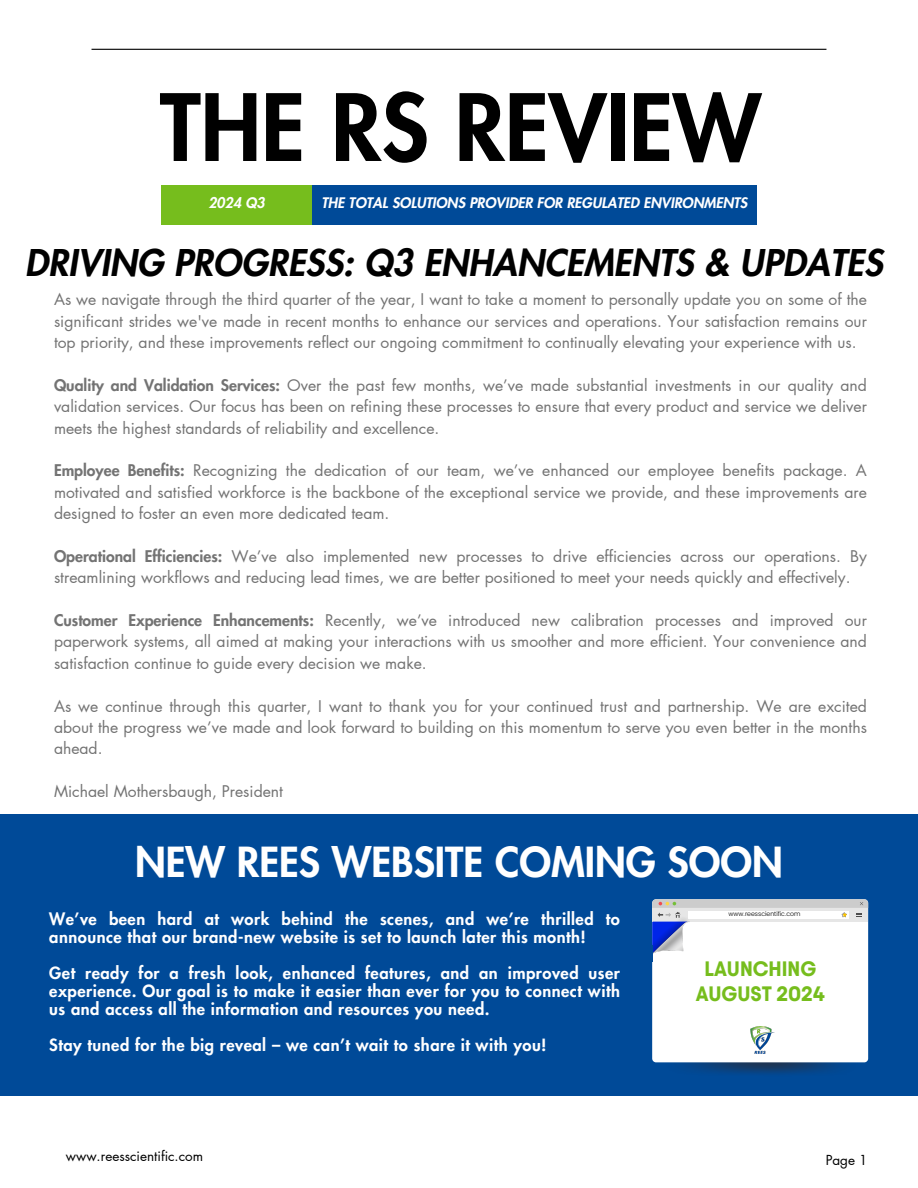
<style>
.page{position:relative;width:918px;height:1188px;background:#fff}
.page>*{position:absolute;margin:0;border:0;box-sizing:border-box;transform-origin:0 0}
.t1{font:800 90px "Futura LT Pro";color:#000}
.t2{font:800 40.5px "Futura LT Pro";color:#fff}
.t3{font:italic 800 36px "Futura LT Pro";color:#000}
.t4{font:700 20.85px/24.8px "Avantt";color:#76bd1d;text-align:center}
.t5{font:800 16.5px/18px "Futura LT Pro";letter-spacing:.03em;color:#fff}
.t6{font:15.75px/21.3px "Futura LT Pro";color:#737373;text-align:justify}
.t7{font:italic 800 14.25px "Futura LT Pro";color:#fff}
.t8{font:13.5px "Futura LT Pro";color:#000}
.t9{font:300 6.3px "Poppins";color:#000}
.s1{font-weight:800}
</style>
<div class="page">
<div style="left:312px;top:186px;width:445px;height:39px;background:#004a98"></div>
<div style="left:161px;top:186px;width:151px;height:39px;background:#76bd1d"></div>
<hr style="left:92px;top:49px;width:734px;height:1px;background:#000">
<div style="left:0;top:815px;width:918px;height:281px;background:#004a98"></div>
<img style="left:663px;top:1062px;width:195px;height:12px">
<div style="left:652px;top:899px;width:216px;height:163px;background:#fff;border-radius:4px"></div>
<img style="left:751px;top:1027px;width:23px;height:27px">
<svg style="left:652px;top:899px;width:216px;height:62px"></svg>
<p class="t1" style="left:160px;top:87px;width:602px">THE RS REVIEW</p>
<h6 class="t7" style="left:208px;top:197px;width:58px">2024 Q3</h6>
<h6 class="t7" style="left:322px;top:197px;width:427px">THE TOTAL SOLUTIONS PROVIDER FOR REGULATED ENVIRONMENTS</h6>
<p class="t3" style="left:25px;top:246px;width:859px">DRIVING PROGRESS: Q3 ENHANCEMENTS &amp; UPDATES</p>
<h1 class="t6" style="left:54px;top:290px;width:814px">As we navigate through the third quarter of the year, I want to take a moment to personally update you on some of the significant strides we've made in recent months to enhance our services and operations. Your satisfaction remains our top priority, and these improvements reflect our ongoing commitment to continually elevating your experience with us.</h1>
<p class="t6" style="left:54px;top:375px;width:814px"><span class="s1">Quality and Validation Services:</span> Over the past few months, we’ve made substantial investments in our quality and validation services. Our focus has been on refining these processes to ensure that every product and service we deliver meets the highest standards of reliability and excellence.</p>
<p class="t6" style="left:54px;top:461px;width:814px"><span class="s1">Employee Benefits:</span> Recognizing the dedication of our team, we’ve enhanced our employee benefits package. A motivated and satisfied workforce is the backbone of the exceptional service we provide, and these improvements are designed to foster an even more dedicated team.</p>
<h4 class="t6" style="left:54px;top:546px;width:814px"><span class="s1">Operational Efficiencies:</span> We’ve also implemented new processes to drive efficiencies across our operations. By streamlining workflows and reducing lead times, we are better positioned to meet your needs quickly and effectively.</h4>
<p class="t6" style="left:54px;top:610px;width:814px"><span class="s1">Customer Experience Enhancements:</span> Recently, we’ve introduced new calibration processes and improved our paperwork systems, all aimed at making your interactions with us smoother and more efficient. Your convenience and satisfaction continue to guide every decision we make.</p>
<p class="t6" style="left:54px;top:696px;width:814px">As we continue through this quarter, I want to thank you for your continued trust and partnership. We are excited about the progress we’ve made and look forward to building on this momentum to serve you even better in the months ahead.</p>
<p class="t6" style="left:54px;top:781px;width:231px">Michael Mothersbaugh, President</p>
<p class="t2" style="left:135px;top:843px;width:649px">NEW REES WEBSITE COMING SOON</p>
<p class="t5" style="left:49px;top:910px;width:572px">We’ve been hard at work behind the scenes, and we’re thrilled to announce that our brand-new website is set to launch later this month!</p>
<p class="t5" style="left:49px;top:964px;width:572px;text-align:justify">Get ready for a fresh look, enhanced features, and an improved user experience. Our goal is to make it easier than ever for you to connect with us and access all the information and resources you need.</p>
<p class="t5" style="left:49px;top:1036px;width:499px">Stay tuned for the big reveal – we can’t wait to share it with you!</p>
<p class="t9" style="left:729px;top:911px;width:73px">www.reesscientific.com</p>
<p class="t4" style="left:696px;top:957px;width:131px">LAUNCHING<br>AUGUST 2024</p>
<p class="t8" style="left:66px;top:1150px;width:139px">www.reesscientific.com</p>
<h6 class="t8" style="left:826px;top:1154px;width:43px">Page 1</h6>
</div>
